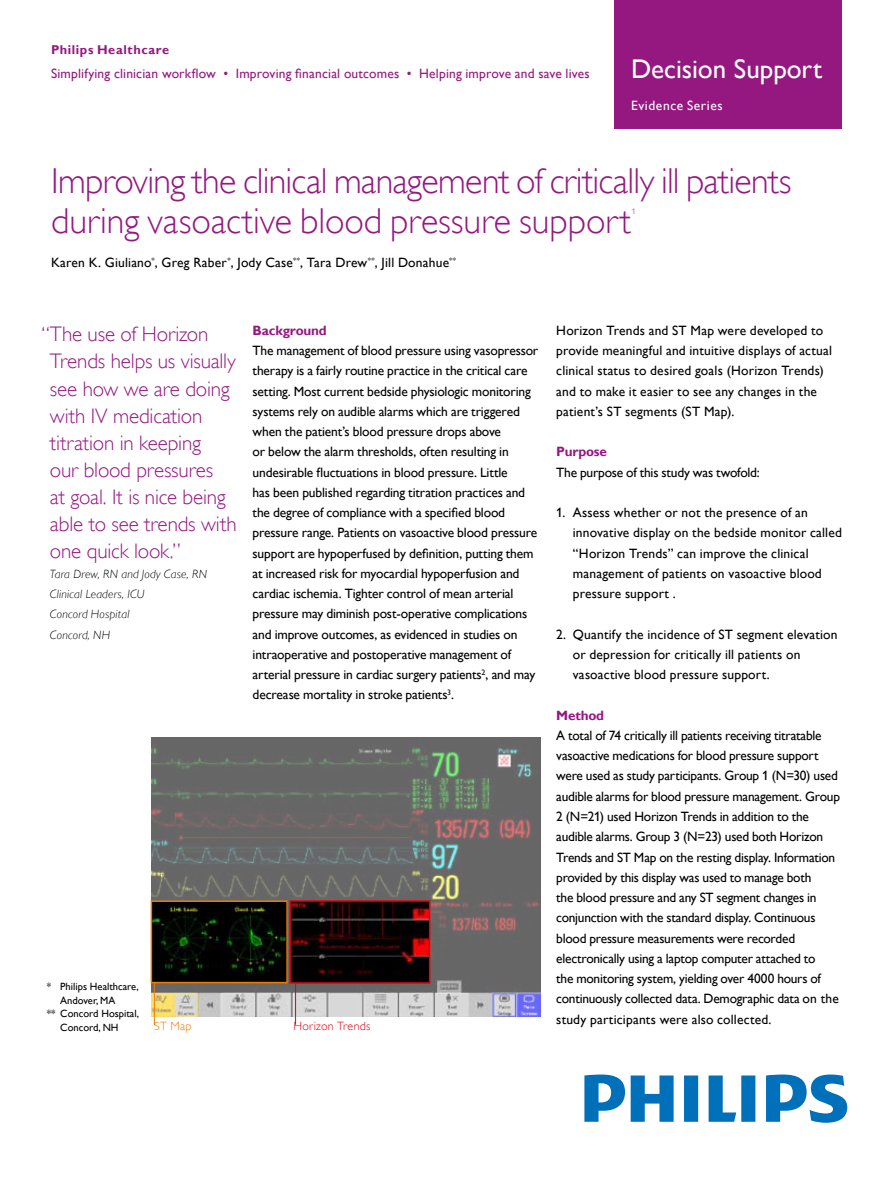
<style>
.page{position:relative;width:893px;height:1187px;background:#fff}
.page>*{position:absolute;margin:0;border:0;box-sizing:border-box;transform-origin:0 0}
.t1{font:36px/40.5px "Gill Sans Alt One WGL Light";letter-spacing:-.015em;color:#951881}
.t2{font:27px "Gill Sans Alt One WGL";color:#fff}
.t3{font:21px/27px "Gill Sans Alt One WGL Light";letter-spacing:-.01em;color:#951881}
.t4{font:13.5px/20.2px "Gill Sans Alt One WGL";letter-spacing:-.01em;color:#000}
.t5{font:13.5px/20.2px "Gill Sans Alt One WGL";letter-spacing:.01em;color:#000}
.t6{font:13.5px/20.2px "Gill Sans Alt One WGL";letter-spacing:.015em;color:#000}
.t7{font:13.5px "Gill Sans Alt One WGL";letter-spacing:.01em;color:#951881}
.t8{font:700 13.5px "Gill Sans Alt One WGL";letter-spacing:-.015em;color:#951881}
.t9{font:13.5px "Gill Sans Alt One WGL";letter-spacing:.045em;color:#fff}
.t10{font:700 12.75px "Gill Sans Alt One WGL";letter-spacing:.045em;color:#951881}
.t11{font:italic 12px/20.2px "Gill Sans Alt One WGL Light";letter-spacing:.015em;color:#000}
.t12{font:12px "Gill Sans Alt One WGL Light";letter-spacing:.02em;color:#e3000f}
.t13{font:12px "Gill Sans Alt One WGL Light";color:#ef7c00}
.t14{font:10.5px "Gill Sans Alt One WGL";color:#000}
.t15{font:7.8px "Gill Sans Alt One WGL Light";color:#951881}
</style>
<div class="page">
<svg style="left:584px;top:1074px;width:263px;height:48px"></svg>
<div style="left:614px;top:0;width:228px;height:128px;background:#951881"></div>
<img style="left:151px;top:737px;width:390px;height:279px">
<img style="left:292px;top:903px;width:135px;height:77px">
<div style="left:289px;top:900px;width:141px;height:83px;border:2px solid #e3000f"></div>
<img style="left:154px;top:903px;width:131px;height:77px">
<div style="left:151px;top:900px;width:137px;height:83px;border:2px solid #ef7c00"></div>
<hr style="left:295px;top:983px;width:1px;height:41px;background:#e3000f">
<hr style="left:154px;top:982px;width:1px;height:43px;background:#ef7c00">
<p class="t10" style="left:51px;top:41px;width:120px">Philips Healthcare</p>
<p class="t7" style="left:51px;top:64px;width:540px">Simplifying clinician workflow • Improving financial outcomes • Helping improve and save lives</p>
<h2 class="t2" style="left:631px;top:50px;width:193px">Decision Support</h2>
<p class="t9" style="left:631px;top:96px;width:93px">Evidence Series</p>
<h1 class="t1" style="left:51px;top:161px;width:742px">Improving the clinical management of critically ill patients during vasoactive blood pressure support</h1>
<p class="t15" style="left:632px;top:206px;width:5px">1</p>
<p class="t6" style="left:51px;top:252px;width:407px">Karen K. Giuliano<sup>*</sup>, Greg Raber<sup>*</sup>, Jody Case<sup>**</sup>, Tara Drew<sup>**</sup>, Jill Donahue<sup>**</sup></p>
<h3 class="t3" style="left:50px;top:321px;width:188px;text-indent:-9px">“The use of Horizon<br>Trends helps us visually see how we are doing with IV medication titration in keeping<br>our blood pressures<br>at goal. It is nice being able to see trends with one quick look.”</h3>
<p class="t11" style="left:50px;top:563px;width:159px">Tara Drew, RN and Jody Case, RN<br>Clinical Leaders, ICU<br>Concord Hospital<br>Concord, NH</p>
<p class="t8" style="left:253px;top:321px;width:76px">Background</p>
<p class="t4" style="left:253px;top:340px;width:287px">The management of blood pressure using vasopressor therapy is a fairly routine practice in the critical care setting. Most current bedside physiologic monitoring systems rely on audible alarms which are triggered when the patient’s blood pressure drops above<br>or below the alarm thresholds, often resulting in undesirable fluctuations in blood pressure. Little<br>has been published regarding titration practices and the degree of compliance with a specified blood pressure range. Patients on vasoactive blood pressure support are hypoperfused by definition, putting them at increased risk for myocardial hypoperfusion and cardiac ischemia. Tighter control of mean arterial pressure may diminish post-operative complications and improve outcomes, as evidenced in studies on intraoperative and postoperative management of arterial pressure in cardiac surgery patients<sup>2</sup>, and may decrease mortality in stroke patients<sup>3</sup>.</p>
<p class="t14" style="left:47px;top:979px;width:94px">* Philips Healthcare,</p>
<p class="t14" style="left:60px;top:992px;width:57px">Andover, MA</p>
<p class="t14" style="left:47px;top:1006px;width:94px">** Concord Hospital,</p>
<p class="t14" style="left:60px;top:1019px;width:60px">Concord, NH</p>
<p class="t13" style="left:154px;top:1018px;width:39px">ST Map</p>
<p class="t12" style="left:294px;top:1018px;width:78px">Horizon Trends</p>
<p class="t6" style="left:556px;top:320px;width:277px">Horizon Trends and ST Map were developed to provide meaningful and intuitive displays of actual clinical status to desired goals (Horizon Trends) and to make it easier to see any changes in the patient’s ST segments (ST Map).</p>
<p class="t8" style="left:556px;top:442px;width:52px">Purpose</p>
<p class="t4" style="left:556px;top:461px;width:205px">The purpose of this study was twofold:</p>
<p class="t5" style="left:573px;top:502px;width:271px;text-indent:-17px">1. Assess whether or not the presence of an innovative display on the bedside monitor called “Horizon Trends” can improve the clinical management of patients on vasoactive blood pressure support .</p>
<p class="t5" style="left:573px;top:623px;width:266px;text-indent:-16px">2. Quantify the incidence of ST segment elevation or depression for critically ill patients on vasoactive blood pressure support.</p>
<p class="t8" style="left:556px;top:705px;width:49px">Method</p>
<p class="t4" style="left:556px;top:725px;width:285px">A total of 74 critically ill patients receiving titratable vasoactive medications for blood pressure support were used as study participants. Group 1 (N=30) used audible alarms for blood pressure management. Group 2 (N=21) used Horizon Trends in addition to the audible alarms. Group 3 (N=23) used both Horizon Trends and ST Map on the resting display. Information provided by this display was used to manage both<br>the blood pressure and any ST segment changes in conjunction with the standard display. Continuous blood pressure measurements were recorded electronically using a laptop computer attached to<br>the monitoring system, yielding over 4000 hours of continuously collected data. Demographic data on the study participants were also collected.</p>
</div>
